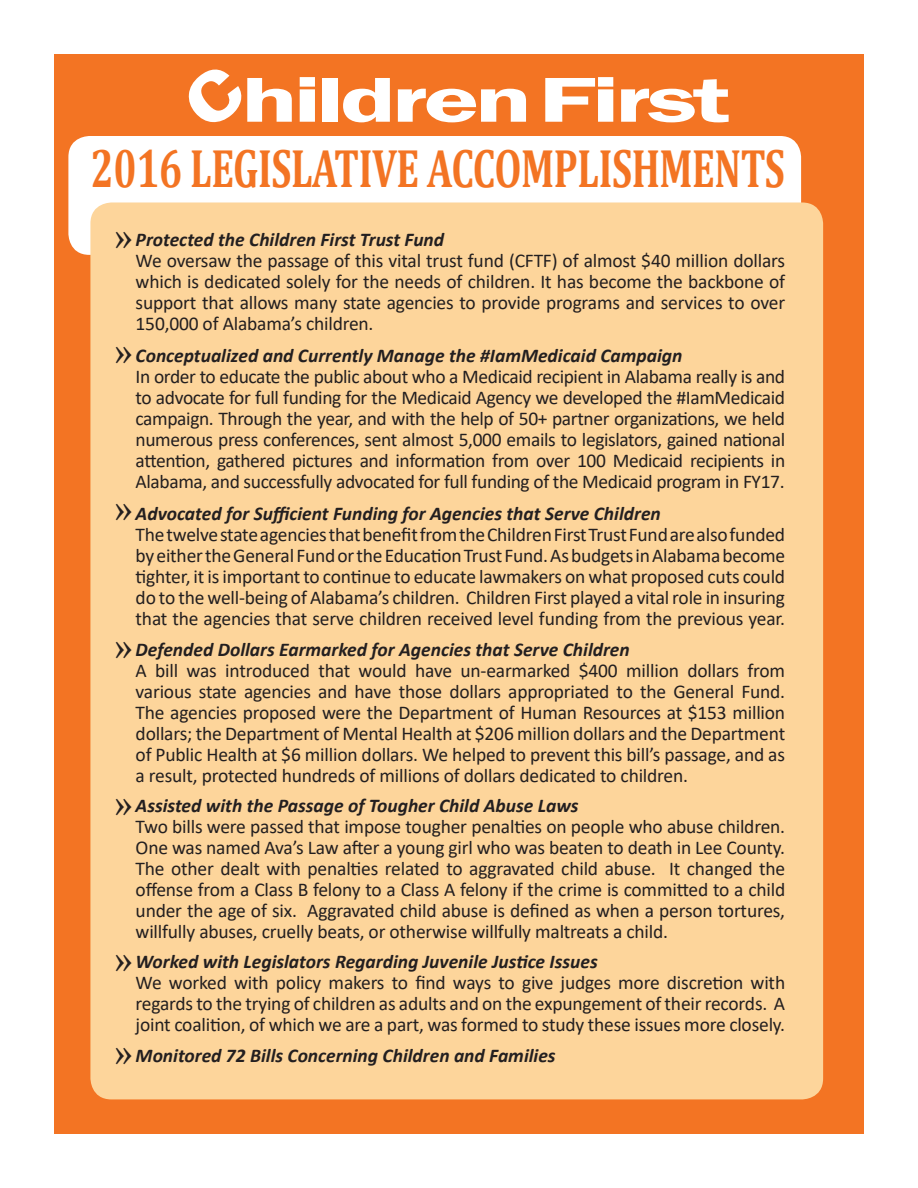
<style>
.page{position:relative;width:918px;height:1188px;background:#fff}
.page>*{position:absolute;margin:0;border:0;box-sizing:border-box;transform-origin:0 0}
.t1{font:600 65.7px "Franklin Gothic";letter-spacing:-.045em;color:#fff;scale:1.6 1}
.t2{font:700 54.3px "Cambria";letter-spacing:-.01em;color:#f37423;scale:.72 1}
.t3{font:19.5px/21px "Calibri";letter-spacing:-.01em;color:#231f20;text-align:justify}
.t4{font:italic 700 19.5px "Calibri";color:#231f20}
</style>
<div class="page">
<div style="left:54px;top:54px;width:810px;height:1080px;background:#f37423"></div>
<div style="left:68px;top:136px;width:733px;height:119px;background:#fff;border-radius:21px"></div>
<div style="left:90px;top:202px;width:733px;height:897px;background:#fdd59b;border-radius:21px"></div>
<p class="t1" style="left:241px;top:59px;width:307px">hildrenFirst</p>
<p class="t2" style="left:91px;top:130px;width:966px">2016 LEGISLATIVE ACCOMPLISHMENTS</p>
<p class="t4" style="left:136px;top:225px;width:310px">Protected the Children First Trust Fund</p>
<p class="t3" style="left:136px;top:250px;width:651px">We oversaw the passage of this vital trust fund (CFTF) of almost $40 million dollars which is dedicated solely for the needs of children. It has become the backbone of support that allows many state agencies to provide programs and services to over 150,000 of Alabama’s children.</p>
<p class="t4" style="left:136px;top:342px;width:548px">Conceptualized and Currently Manage the #IamMedicaid Campaign</p>
<p class="t3" style="left:136px;top:367px;width:651px">In order to educate the public about who a Medicaid recipient in Alabama really is and to advocate for full funding for the Medicaid Agency we developed the #IamMedicaid campaign. Through the year, and with the help of 50+ partner organizations, we held numerous press conferences, sent almost 5,000 emails to legislators, gained national attention, gathered pictures and information from over 100 Medicaid recipients in Alabama, and successfully advocated for full funding of the Medicaid program in FY17.</p>
<p class="t4" style="left:136px;top:500px;width:527px">Advocated for Sufficient Funding for Agencies that Serve Children</p>
<p class="t3" style="left:136px;top:525px;width:651px">The twelve state agencies that benefit from the Children First Trust Fund are also funded by either the General Fund or the Education Trust Fund. As budgets in Alabama become tighter, it is important to continue to educate lawmakers on what proposed cuts could do to the well-being of Alabama’s children. Children First played a vital role in insuring that the agencies that serve children received level funding from the previous year.</p>
<p class="t4" style="left:136px;top:636px;width:496px">Defended Dollars Earmarked for Agencies that Serve Children</p>
<p class="t3" style="left:136px;top:661px;width:651px">A bill was introduced that would have un-earmarked $400 million dollars from various state agencies and have those dollars appropriated to the General Fund.<br>The agencies proposed were the Department of Human Resources at $153 million dollars; the Department of Mental Health at $206 million dollars and the Department of Public Health at $6 million dollars. We helped to prevent this bill’s passage, and as a result, protected hundreds of millions of dollars dedicated to children.</p>
<p class="t4" style="left:136px;top:792px;width:444px">Assisted with the Passage of Tougher Child Abuse Laws</p>
<p class="t3" style="left:136px;top:817px;width:651px">Two bills were passed that impose tougher penalties on people who abuse children.<br>One was named Ava’s Law after a young girl who was beaten to death in Lee County.<br>The other dealt with penalties related to aggravated child abuse. It changed the offense from a Class B felony to a Class A felony if the crime is committed to a child under the age of six. Aggravated child abuse is defined as when a person tortures, willfully abuses, cruelly beats, or otherwise willfully maltreats a child.</p>
<p class="t4" style="left:136px;top:948px;width:464px">Worked with Legislators Regarding Juvenile Justice Issues</p>
<p class="t3" style="left:136px;top:973px;width:651px">We worked with policy makers to find ways to give judges more discretion with regards to the trying of children as adults and on the expungement of their records. A joint coalition, of which we are a part, was formed to study these issues more closely.</p>
<p class="t4" style="left:136px;top:1042px;width:422px">Monitored 72 Bills Concerning Children and Families</p>
</div>
